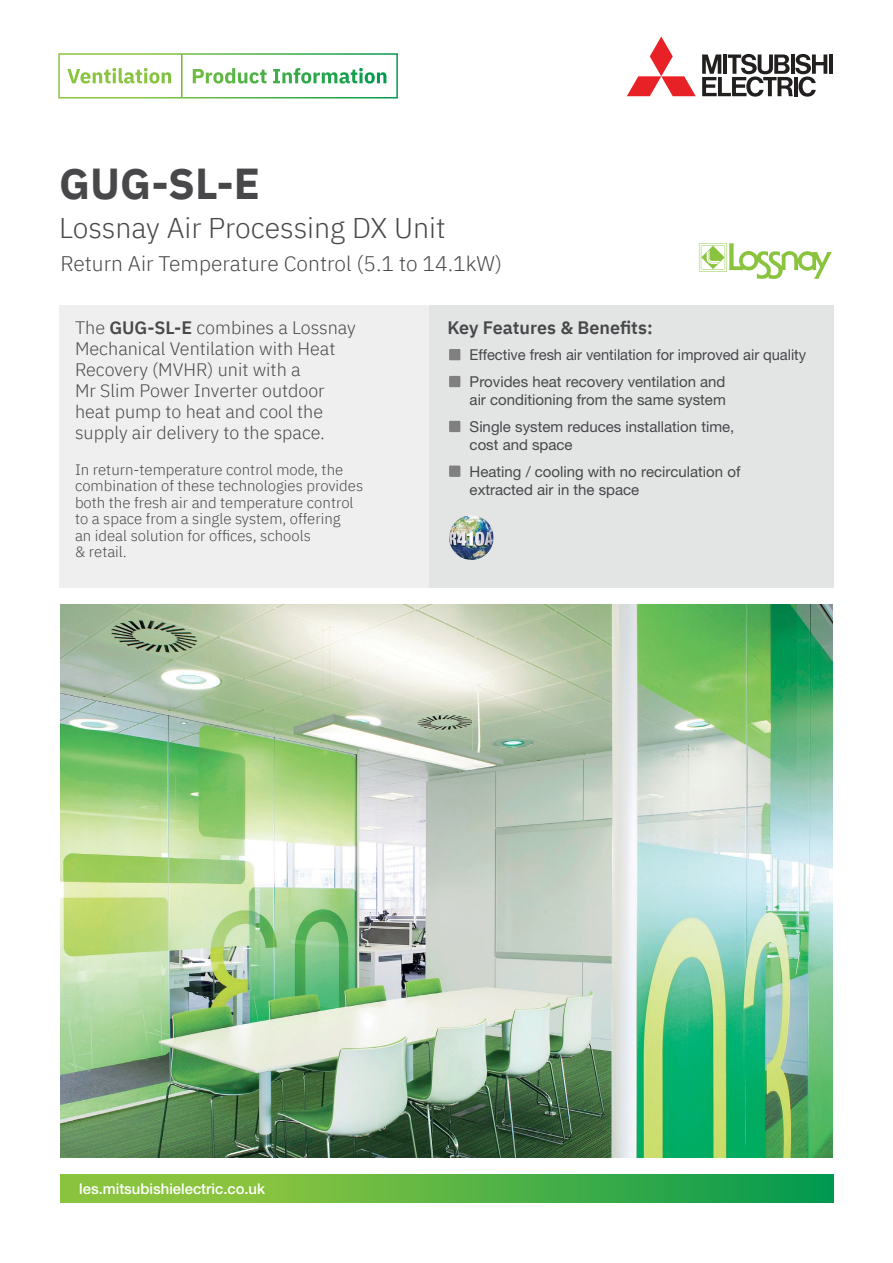
<style>
.page{position:relative;width:893px;height:1263px;background:#fff}
.page>*{position:absolute;margin:0;border:0;box-sizing:border-box;transform-origin:0 0}
.t1{font:700 43.2px "IBM Plex Sans";color:#48484b}
.t2{font:300 28.5px "IBM Plex Sans";color:#48484b}
.t3{font:300 21px "IBM Plex Sans";color:#48484b}
.t4{font:300 18px/21px "IBM Plex Sans";color:#48484b}
.t5{font:600 18px "IBM Plex Sans";color:#48484b}
.t6{font:15px/27px "Helvetica Neue LT Pro";color:#48484b}
.t7{font:300 15px/16.5px "IBM Plex Sans";color:#48484b}
.t8{font:500 14.85px "Helvetica Neue LT Pro";color:#fff}
.s1{font-weight:600}
</style>
<div class="page">
<svg style="left:60px;top:1174px;width:773px;height:29px;background:#57b445"></svg>
<svg style="left:627px;top:37px;width:69px;height:59px"></svg>
<hr style="left:829px;top:55px;width:4px;height:19px;background:#221f1f">
<svg style="left:702px;top:54px;width:125px;height:43px"></svg>
<div style="left:59px;top:305px;width:387px;height:283px;background:#efefef"></div>
<div style="left:429px;top:305px;width:404px;height:283px;background:#e3e4e4"></div>
<div style="left:449px;top:349px;width:11px;height:11px;background:#808080"></div>
<div style="left:449px;top:376px;width:11px;height:11px;background:#808080"></div>
<div style="left:449px;top:421px;width:11px;height:11px;background:#808080"></div>
<div style="left:449px;top:466px;width:11px;height:11px;background:#808080"></div>
<img style="left:60px;top:604px;width:773px;height:553px">
<div style="left:58px;top:53px;width:340px;height:46px;border:2px solid #fff"></div>
<hr style="left:181px;top:54px;width:2px;height:44px;background:#74b643">
<svg style="left:67px;top:68px;width:296px;height:16px"></svg>
<img style="left:449px;top:515px;width:45px;height:45px;border-radius:22px">
<svg style="left:699px;top:243px;width:133px;height:36px"></svg>
<h1 class="t1" style="left:59px;top:150px;width:203px">GUG-SL-E</h1>
<h2 class="t2" style="left:59px;top:207px;width:388px">Lossnay Air Processing DX Unit</h2>
<h3 class="t3" style="left:60px;top:248px;width:443px">Return Air Temperature Control (5.1 to 14.1kW)</h3>
<p class="t4" style="left:75px;top:315px;width:282px">The <span class="s1">GUG-SL-E</span> combines a Lossnay<br>Mechanical Ventilation with Heat<br>Recovery (MVHR) unit with a<br>Mr Slim Power Inverter outdoor heat pump to heat and cool the supply air delivery to the space.</p>
<p class="t7" style="left:75px;top:460px;width:290px">In return-temperature control mode, the combination of these technologies provides both the fresh air and temperature control to a space from a single system, offering<br>an ideal solution for offices, schools<br>&amp; retail.</p>
<p class="t5" style="left:448px;top:313px;width:207px">Key Features &amp; Benefits:</p>
<p class="t6" style="left:470px;top:341px;width:338px">Effective fresh air ventilation for improved air quality<br>Provides heat recovery ventilation and</p>
<p class="t6" style="left:470px;top:386px;width:266px">air conditioning from the same system<br>Single system reduces installation time,</p>
<p class="t6" style="left:470px;top:431px;width:272px">cost and space<br>Heating / cooling with no recirculation of</p>
<p class="t6" style="left:470px;top:476px;width:171px">extracted air in the space</p>
<p class="t8" style="left:79px;top:1180px;width:187px">les.mitsubishielectric.co.uk</p>
</div>
